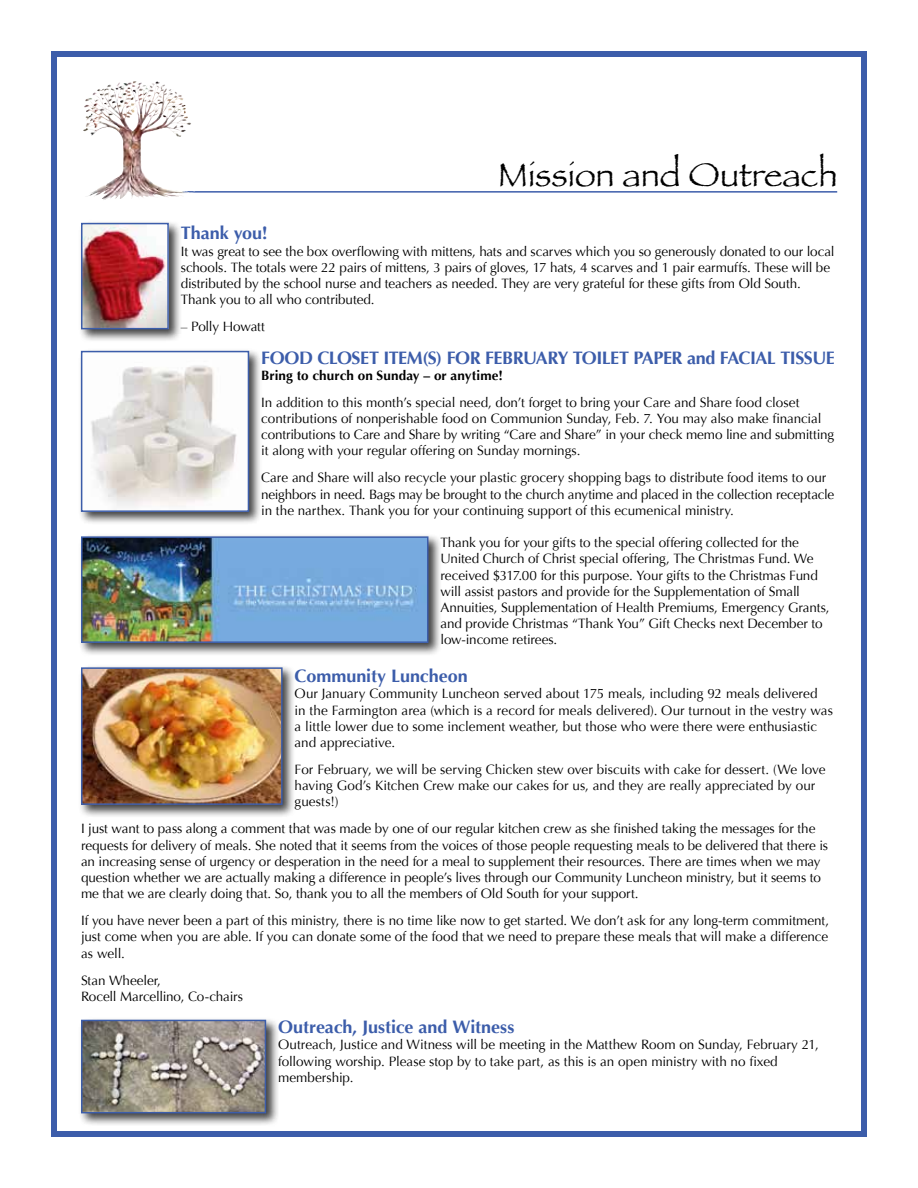
<style>
.page{position:relative;width:918px;height:1188px;background:#fff}
.page>*{position:absolute;margin:0;border:0;box-sizing:border-box;transform-origin:0 0}
.t1{font:34.5px "Papyrus";color:#000}
.t2{font:700 18px "Optima";letter-spacing:-.015em;color:#3c5daa}
.t3{font:13.5px/16.2px "Optima";letter-spacing:-.005em;color:#000}
.s1{font-weight:700}
</style>
<div class="page">
<div style="left:51px;top:51px;width:816px;height:1086px;border:6px solid #3c5daa"></div>
<hr style="left:183px;top:191px;width:654px;height:2px;background:#3c5daa">
<img style="left:116px;top:81px;width:18px;height:21px">
<div style="left:78px;top:220px;width:104px;height:123px;background:#000;opacity:.75"></div>
<img style="left:84px;top:226px;width:82px;height:100px">
<div style="left:81px;top:223px;width:88px;height:106px;border:2px solid #3c5daa"></div>
<div style="left:78px;top:348px;width:185px;height:178px;background:#000;opacity:.75"></div>
<img style="left:84px;top:354px;width:162px;height:155px">
<div style="left:81px;top:351px;width:168px;height:161px;border:2px solid #3c5daa"></div>
<div style="left:78px;top:1017px;width:201px;height:110px;background:#000;opacity:.75"></div>
<img style="left:84px;top:1023px;width:179px;height:87px">
<div style="left:81px;top:1020px;width:185px;height:93px;border:2px solid #3c5daa"></div>
<div style="left:78px;top:664px;width:218px;height:154px;background:#000;opacity:.75"></div>
<img style="left:84px;top:670px;width:196px;height:132px">
<div style="left:81px;top:667px;width:202px;height:138px;border:2px solid #3c5daa"></div>
<div style="left:78px;top:533px;width:364px;height:124px;background:#000;opacity:.75"></div>
<img style="left:84px;top:539px;width:341px;height:101px">
<div style="left:81px;top:536px;width:347px;height:107px;border:2px solid #3c5daa"></div>
<p class="t1" style="left:498px;top:154px;width:341px">Mission and Outreach</p>
<p class="t2" style="left:181px;top:223px;width:88px">Thank you!</p>
<p class="t3" style="left:181px;top:243px;width:655px">It was great to see the box overflowing with mittens, hats and scarves which you so generously donated to our local schools. The totals were 22 pairs of mittens, 3 pairs of gloves, 17 hats, 4 scarves and 1 pair earmuffs. These will be distributed by the school nurse and teachers as needed. They are very grateful for these gifts from Old South.<br>Thank you to all who contributed.</p>
<p class="t3" style="left:181px;top:319px;width:86px">– Polly Howatt</p>
<p class="t2" style="left:261px;top:347px;width:575px">FOOD CLOSET ITEM(S) FOR FEBRUARY TOILET PAPER and FACIAL TISSUE</p>
<p class="t3" style="left:261px;top:362px;width:540px;line-height:27px"><span class="s1">Bring to church on Sunday – or anytime!<br></span>In addition to this month’s special need, don’t forget to bring your Care and Share food closet</p>
<p class="t3" style="left:261px;top:411px;width:575px">contributions of nonperishable food on Communion Sunday, Feb. 7. You may also make financial contributions to Care and Share by writing “Care and Share” in your check memo line and submitting it along with your regular offering on Sunday mornings.</p>
<p class="t3" style="left:261px;top:470px;width:574px">Care and Share will also recycle your plastic grocery shopping bags to distribute food items to our neighbors in need. Bags may be brought to the church anytime and placed in the collection receptacle in the narthex. Thank you for your continuing support of this ecumenical ministry.</p>
<p class="t3" style="left:440px;top:535px;width:391px">Thank you for your gifts to the special offering collected for the United Church of Christ special offering, The Christmas Fund. We received $317.00 for this purpose. Your gifts to the Christmas Fund will assist pastors and provide for the Supplementation of Small Annuities, Supplementation of Health Premiums, Emergency Grants, and provide Christmas “Thank You” Gift Checks next December to low-income retirees.</p>
<p class="t2" style="left:295px;top:666px;width:175px">Community Luncheon</p>
<p class="t3" style="left:295px;top:686px;width:540px">Our January Community Luncheon served about 175 meals, including 92 meals delivered<br>in the Farmington area (which is a record for meals delivered). Our turnout in the vestry was a little lower due to some inclement weather, but those who were there were enthusiastic and appreciative.</p>
<p class="t3" style="left:295px;top:762px;width:532px">For February, we will be serving Chicken stew over biscuits with cake for dessert. (We love having God’s Kitchen Crew make our cakes for us, and they are really appreciated by our guests!)</p>
<p class="t3" style="left:81px;top:821px;width:749px">I just want to pass along a comment that was made by one of our regular kitchen crew as she finished taking the messages for the requests for delivery of meals. She noted that it seems from the voices of those people requesting meals to be delivered that there is an increasing sense of urgency or desperation in the need for a meal to supplement their resources. There are times when we may question whether we are actually making a difference in people’s lives through our Community Luncheon ministry, but it seems to me that we are clearly doing that. So, thank you to all the members of Old South for your support.</p>
<p class="t3" style="left:81px;top:913px;width:750px;text-align:justify">If you have never been a part of this ministry, there is no time like now to get started. We don’t ask for any long-term commitment, just come when you are able. If you can donate some of the food that we need to prepare these meals that will make a difference as well.</p>
<p class="t3" style="left:81px;top:972px;width:163px">Stan Wheeler,<br>Rocell Marcellino, Co-chairs</p>
<p class="t2" style="left:278px;top:1017px;width:238px">Outreach, Justice and Witness</p>
<p class="t3" style="left:278px;top:1037px;width:542px">Outreach, Justice and Witness will be meeting in the Matthew Room on Sunday, February 21, following worship. Please stop by to take part, as this is an open ministry with no fixed membership.</p>
</div>
